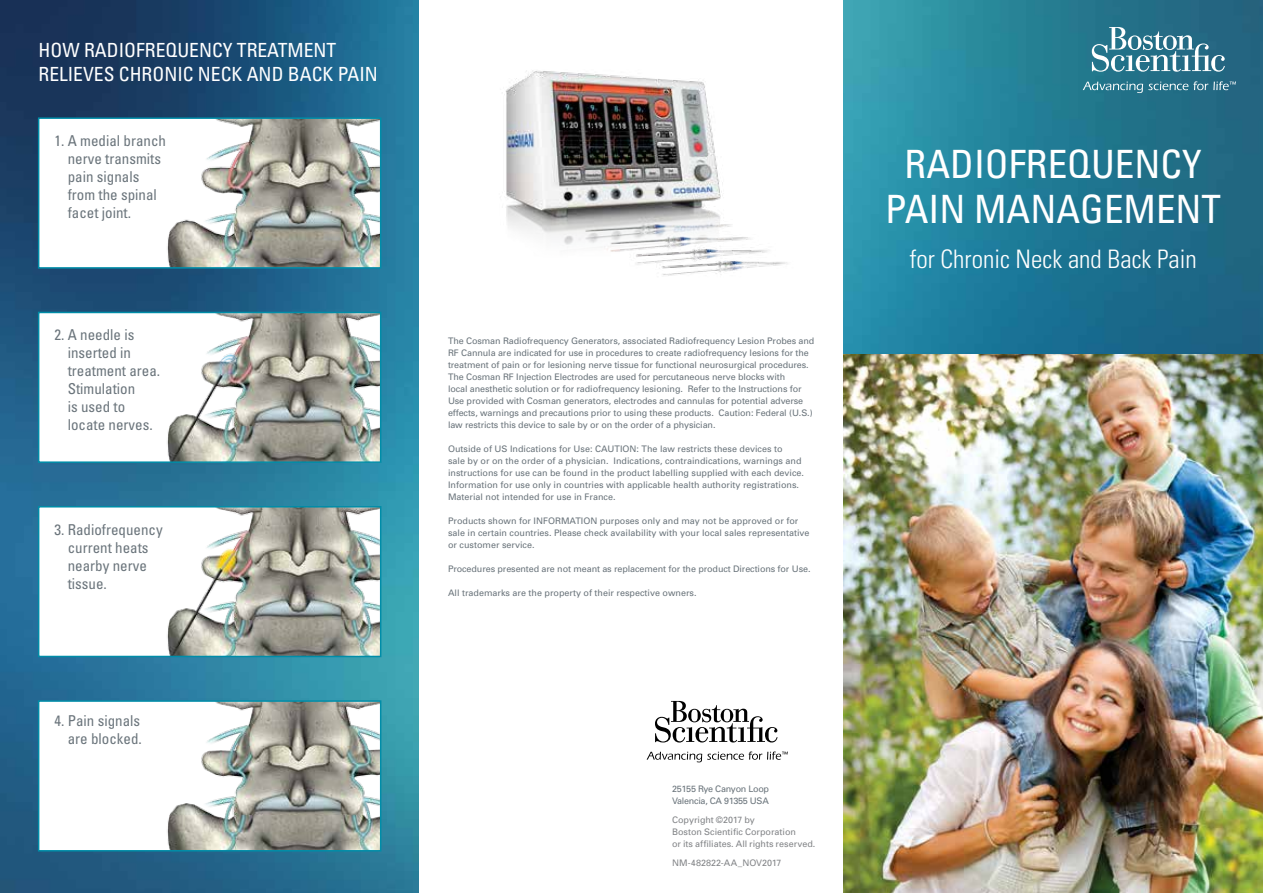
<style>
.page{position:relative;width:1263px;height:893px;background:#fff}
.page>*{position:absolute;margin:0;border:0;box-sizing:border-box;transform-origin:0 0}
.t1{font:condensed 39px/45px "Univers";color:#fff;text-align:center}
.t2{font:300 condensed 25.5px "Univers";color:#fff}
.t3{font:condensed 19.5px/23.4px "Univers";color:#fff}
.t4{font:condensed 15px/18px "Univers";color:#6a747b}
.t5{font:9px/12px "Univers";letter-spacing:-.01em;color:#6a747b}
.t6{font:9px/12px "Univers";color:#828487}
.t7{font:9px/12px "Univers";letter-spacing:-.03em;color:#6a747b}
</style>
<div class="page">
<img style="left:0;top:0;width:1263px;height:893px">
<div style="left:420px;top:0;width:423px;height:893px;background:#fff"></div>
<img style="left:502px;top:70px;width:286px;height:206px">
<svg style="left:655px;top:701px;width:122px;height:41px"></svg>
<svg style="left:647px;top:751px;width:141px;height:11px"></svg>
<img style="left:843px;top:355px;width:420px;height:538px">
<div style="left:39px;top:118px;width:342px;height:150px;background:#fff"></div>
<img style="left:167px;top:120px;width:211px;height:146px">
<div style="left:38px;top:117px;width:343px;height:152px;border:2px solid #008da8"></div>
<div style="left:39px;top:312px;width:342px;height:150px;background:#fff"></div>
<img style="left:167px;top:315px;width:211px;height:145px">
<div style="left:38px;top:312px;width:343px;height:151px;border:2px solid #008da8"></div>
<div style="left:39px;top:507px;width:342px;height:149px;background:#fff"></div>
<img style="left:167px;top:509px;width:211px;height:145px">
<div style="left:38px;top:506px;width:343px;height:151px;border:2px solid #008da8"></div>
<div style="left:39px;top:701px;width:342px;height:150px;background:#fff"></div>
<img style="left:167px;top:703px;width:211px;height:145px">
<div style="left:38px;top:700px;width:343px;height:151px;border:2px solid #008da8"></div>
<svg style="left:1092px;top:27px;width:133px;height:45px"></svg>
<svg style="left:1083px;top:81px;width:153px;height:12px;background:#49889b"></svg>
<h3 class="t3" style="left:39px;top:38px;width:341px">HOW RADIOFREQUENCY TREATMENT<br>RELIEVES CHRONIC NECK AND BACK PAIN</h3>
<h3 class="t4" style="left:68px;top:131px;width:100px;text-indent:-13px">1. A medial branch nerve transmits pain signals from the spinal facet joint.</h3>
<h3 class="t4" style="left:68px;top:326px;width:94px;text-indent:-13px">2. A needle is inserted in treatment area.<br>Stimulation<br>is used to locate nerves.</h3>
<h3 class="t4" style="left:68px;top:520px;width:96px;text-indent:-13px">3. Radiofrequency current heats nearby nerve tissue.</h3>
<h3 class="t4" style="left:54px;top:711px;width:89px;text-align:right">4. Pain signals are blocked.</h3>
<p class="t5" style="left:448px;top:335px;width:368px">The Cosman Radiofrequency Generators, associated Radiofrequency Lesion Probes and RF Cannula are indicated for use in procedures to create radiofrequency lesions for the treatment of pain or for lesioning nerve tissue for functional neurosurgical procedures.<br>The Cosman RF Injection Electrodes are used for percutaneous nerve blocks with<br>local anesthetic solution or for radiofrequency lesioning. Refer to the Instructions for Use provided with Cosman generators, electrodes and cannulas for potential adverse effects, warnings and precautions prior to using these products. Caution: Federal (U.S.) law restricts this device to sale by or on the order of a physician.</p>
<p class="t5" style="left:448px;top:443px;width:358px">Outside of US Indications for Use: CAUTION: The law restricts these devices to<br>sale by or on the order of a physician. Indications, contraindications, warnings and instructions for use can be found in the product labelling supplied with each device.<br>Information for use only in countries with applicable health authority registrations.<br>Material not intended for use in France.</p>
<p class="t5" style="left:448px;top:515px;width:363px">Products shown for INFORMATION purposes only and may not be approved or for sale in certain countries. Please check availability with your local sales representative or customer service.</p>
<p class="t5" style="left:448px;top:563px;width:364px">Procedures presented are not meant as replacement for the product Directions for Use.</p>
<p class="t5" style="left:448px;top:587px;width:250px">All trademarks are the property of their respective owners.</p>
<p class="t7" style="left:672px;top:783px;width:98px">25155 Rye Canyon Loop<br>Valencia, CA 91355 USA</p>
<p class="t6" style="left:672px;top:814px;width:145px">Copyright ©2017 by<br>Boston Scientific Corporation<br>or its affiliates. All rights reserved.</p>
<p class="t6" style="left:672px;top:857px;width:111px">NM-482822-AA_NOV2017</p>
<h1 class="t1" style="left:885px;top:140px;width:338px">RADIOFREQUENCY<br>PAIN MANAGEMENT</h1>
<h2 class="t2" style="left:909px;top:244px;width:289px">for Chronic Neck and Back Pain</h2>
</div>
